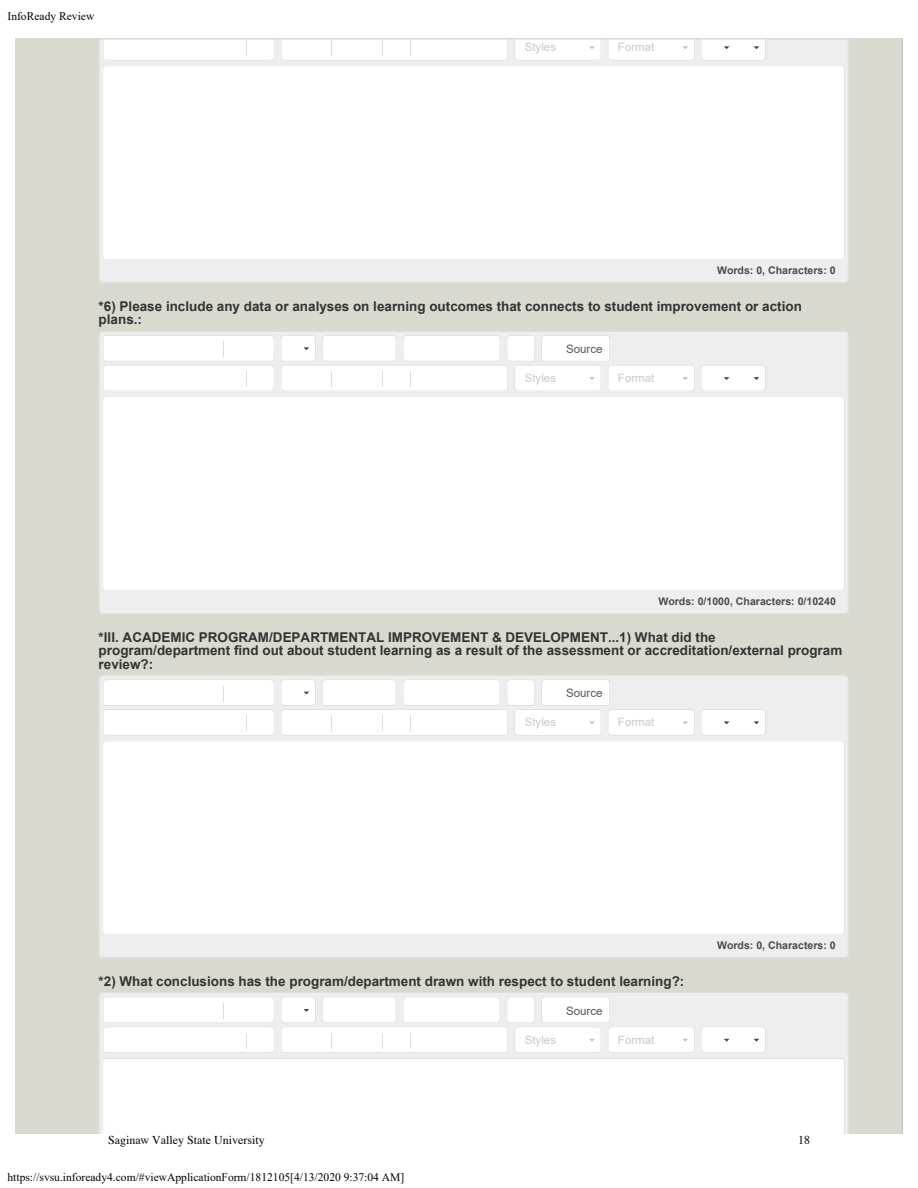
<style>
.page{position:relative;width:918px;height:1188px;background:#fff}
.page>*{position:absolute;margin:0;border:0;box-sizing:border-box;transform-origin:0 0}
.t1{font:700 13.5px/13.5px "Arial";color:#333}
.t2{font:12px "Times";color:#000}
.t3{font:11.55px "Times New Roman";color:#000}
.t4{font:11.55px "Arial";color:rgb(71 71 71/.3)}
.t5{font:11.55px "Arial";color:#555}
.t6{font:700 10.65px "Arial";color:#4c4c4c}
</style>
<div class="page">
<div style="left:15px;top:39px;width:888px;height:1095px;background:#d9d9cf"></div>
<hr style="left:902px;top:39px;width:1px;height:1095px;background:#c0c0c0">
<div style="left:103px;top:40px;width:742px;height:26px;background:#eee"></div>
<div style="left:103px;top:40px;width:405px;height:20px;background:#fff"></div>
<svg style="left:701px;top:40px;width:65px;height:20px"></svg>
<div style="left:103px;top:67px;width:741px;height:192px;background:#fff"></div>
<div style="left:103px;top:332px;width:742px;height:64px;background:#eee"></div>
<svg style="left:701px;top:365px;width:65px;height:26px;background:#fafafa"></svg>
<div style="left:103px;top:397px;width:741px;height:193px;background:#fff"></div>
<div style="left:103px;top:676px;width:742px;height:65px;background:#eee"></div>
<svg style="left:701px;top:709px;width:65px;height:26px;background:#fafafa"></svg>
<div style="left:103px;top:742px;width:741px;height:192px;background:#fff"></div>
<div style="left:103px;top:994px;width:742px;height:64px;background:#eee"></div>
<svg style="left:701px;top:1027px;width:65px;height:26px;background:#fafafa"></svg>
<div style="left:103px;top:1059px;width:741px;height:75px;background:#fff"></div>
<svg style="left:514px;top:40px;width:181px;height:20px;background:#fdfdfd"></svg>
<div style="left:103px;top:260px;width:742px;height:22px;background:#eee"></div>
<svg style="left:103px;top:335px;width:592px;height:56px"></svg>
<div style="left:103px;top:591px;width:742px;height:22px;background:#eee"></div>
<svg style="left:103px;top:680px;width:592px;height:55px"></svg>
<div style="left:103px;top:935px;width:742px;height:22px;background:#eee"></div>
<svg style="left:103px;top:997px;width:592px;height:56px"></svg>
<p class="t3" style="left:8px;top:7px;width:88px">InfoReady Review</p>
<p class="t4" style="left:525px;top:39px;width:33px">Styles</p>
<p class="t4" style="left:618px;top:39px;width:38px">Format</p>
<p class="t6" style="left:717px;top:263px;width:120px">Words: 0, Characters: 0</p>
<p class="t1" style="left:99px;top:299px;width:705px">*6) Please include any data or analyses on learning outcomes that connects to student improvement or action plans.:</p>
<p class="t5" style="left:566px;top:341px;width:38px">Source</p>
<p class="t4" style="left:525px;top:370px;width:33px">Styles</p>
<p class="t4" style="left:618px;top:370px;width:38px">Format</p>
<p class="t6" style="left:658px;top:594px;width:179px">Words: 0/1000, Characters: 0/10240</p>
<p class="t1" style="left:99px;top:630px;width:745px">*III. ACADEMIC PROGRAM/DEPARTMENTAL IMPROVEMENT &amp; DEVELOPMENT...1) What did the program/department find out about student learning as a result of the assessment or accreditation/external program review?:</p>
<p class="t5" style="left:566px;top:685px;width:38px">Source</p>
<p class="t4" style="left:525px;top:714px;width:33px">Styles</p>
<p class="t4" style="left:618px;top:714px;width:38px">Format</p>
<p class="t1" style="left:99px;top:975px;width:587px">*2) What conclusions has the program/department drawn with respect to student learning?:</p>
<p class="t5" style="left:566px;top:1003px;width:38px">Source</p>
<p class="t4" style="left:525px;top:1032px;width:33px">Styles</p>
<p class="t4" style="left:618px;top:1032px;width:38px">Format</p>
<p class="t6" style="left:717px;top:938px;width:120px">Words: 0, Characters: 0</p>
<p class="t2" style="left:108px;top:1129px;width:158px">Saginaw Valley State University</p>
<p class="t2" style="left:798px;top:1129px;width:13px">18</p>
<p class="t3" style="left:8px;top:1168px;width:398px">https://svsu.infoready4.com/#viewApplicationForm/1812105[4/13/2020 9:37:04 AM]</p>
</div>
